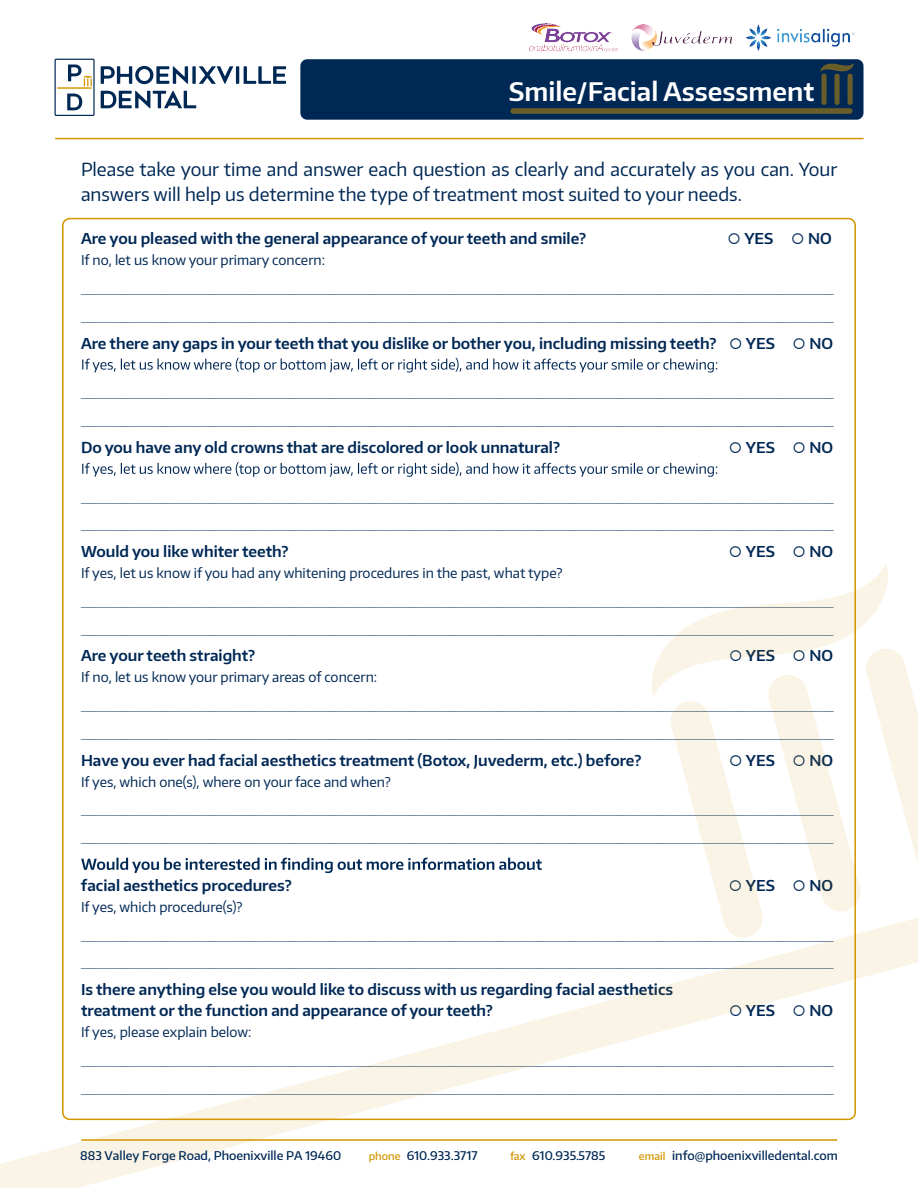
<style>
.page{position:relative;width:918px;height:1188px;background:#fff}
.page>*{position:absolute;margin:0;border:0;box-sizing:border-box;transform-origin:0 0}
.t1{font:600 25.5px "Encode Sans Normal";color:#fff}
.t2{font:18px/25.5px "Encode Sans Normal";color:#002855}
.t3{font:100 15px/27.8px "District Pro";color:#002855}
.t4{font:600 15px/21px "Encode Sans Normal";color:#002855}
.t5{font:13.5px "Encode Sans Normal";color:#002855}
.t6{font:500 12px "Encode Sans Normal";color:#002855}
.s1{font-size:10.5px;color:#d49600}
</style>
<div class="page">
<div style="left:300px;top:59px;width:564px;height:61px;background:#002855;border-radius:7px"></div>
<svg style="left:82px;top:358px;width:635px;height:15px"></svg>
<svg style="left:82px;top:462px;width:635px;height:15px"></svg>
<svg style="left:81px;top:858px;width:461px;height:15px"></svg>
<svg style="left:652px;top:563px;width:266px;height:343px"></svg>
<svg style="left:0;top:906px;width:918px;height:282px"></svg>
<hr style="left:55px;top:138px;width:809px;height:1px;background:#d49600">
<img style="left:530px;top:24px;width:87px;height:27px">
<img style="left:631px;top:25px;width:102px;height:26px">
<img style="left:746px;top:24px;width:109px;height:27px">
<div style="left:55px;top:59px;width:40px;height:57px;border:1px solid #002855"></div>
<hr style="left:57px;top:87px;width:35px;height:2px;background:#d49600">
<svg style="left:67px;top:94px;width:15px;height:16px"></svg>
<svg style="left:68px;top:65px;width:24px;height:21px"></svg>
<svg style="left:101px;top:91px;width:95px;height:17px"></svg>
<svg style="left:101px;top:66px;width:185px;height:18px"></svg>
<div style="left:822px;top:74px;width:5px;height:31px;background:#695e2a;border-radius:3px"></div>
<div style="left:835px;top:74px;width:5px;height:31px;background:#695e2a;border-radius:3px"></div>
<div style="left:848px;top:74px;width:5px;height:31px;background:#695e2a;border-radius:3px"></div>
<svg style="left:820px;top:63px;width:34px;height:9px"></svg>
<div style="left:510px;top:108px;width:343px;height:6px;background:#695e2a;border-radius:3px"></div>
<hr style="left:81px;top:1139px;width:756px;height:2px;background:#d49600">
<h1 class="t1" style="left:509px;top:74px;width:307px">Smile/Facial Assessment</h1>
<p class="t2" style="left:81px;top:156px;width:758px">Please take your time and answer each question as clearly and accurately as you can. Your answers will help us determine the type of treatment most suited to your needs.</p>
<p class="t4" style="left:81px;top:228px;width:507px">Are you pleased with the general appearance of your teeth and smile?</p>
<p class="t4" style="left:728px;top:228px;width:106px">○ YES ○ NO</p>
<p class="t5" style="left:81px;top:251px;width:246px">If no, let us know your primary concern:</p>
<p class="t3" style="left:81px;top:273px;width:754px">___________________________________________________________________________________________________ ___________________________________________________________________________________________________</p>
<p class="t4" style="left:81px;top:332px;width:754px">Are there any gaps in your teeth that you dislike or bother you, including missing teeth? ○ YES ○ NO</p>
<p class="t3" style="left:81px;top:377px;width:754px">___________________________________________________________________________________________________ ___________________________________________________________________________________________________</p>
<p class="t4" style="left:81px;top:436px;width:481px">Do you have any old crowns that are discolored or look unnatural?</p>
<p class="t4" style="left:729px;top:436px;width:106px">○ YES ○ NO</p>
<p class="t3" style="left:81px;top:481px;width:754px">___________________________________________________________________________________________________ ___________________________________________________________________________________________________</p>
<p class="t4" style="left:81px;top:540px;width:209px">Would you like whiter teeth?</p>
<p class="t4" style="left:729px;top:540px;width:106px">○ YES ○ NO</p>
<p class="t5" style="left:81px;top:564px;width:483px">If yes, let us know if you had any whitening procedures in the past, what type?</p>
<p class="t3" style="left:81px;top:586px;width:754px">___________________________________________________________________________________________________ ___________________________________________________________________________________________________</p>
<p class="t4" style="left:81px;top:645px;width:176px">Are your teeth straight?</p>
<p class="t4" style="left:729px;top:645px;width:106px">○ YES ○ NO</p>
<p class="t5" style="left:81px;top:668px;width:298px">If no, let us know your primary areas of concern:</p>
<p class="t3" style="left:81px;top:690px;width:754px">___________________________________________________________________________________________________ ___________________________________________________________________________________________________</p>
<p class="t4" style="left:81px;top:749px;width:562px">Have you ever had facial aesthetics treatment (Botox, Juvederm, etc.) before?</p>
<p class="t4" style="left:729px;top:749px;width:106px">○ YES ○ NO</p>
<p class="t5" style="left:81px;top:773px;width:311px">If yes, which one(s), where on your face and when?</p>
<p class="t3" style="left:81px;top:794px;width:754px">___________________________________________________________________________________________________ ___________________________________________________________________________________________________</p>
<p class="t4" style="left:81px;top:874px;width:212px">facial aesthetics procedures?</p>
<p class="t4" style="left:729px;top:874px;width:106px">○ YES ○ NO</p>
<p class="t5" style="left:81px;top:898px;width:163px">If yes, which procedure(s)?</p>
<p class="t3" style="left:81px;top:919px;width:754px">___________________________________________________________________________________________________ ___________________________________________________________________________________________________</p>
<p class="t4" style="left:81px;top:978px;width:594px">Is there anything else you would like to discuss with us regarding facial aesthetics treatment or the function and appearance of your teeth?</p>
<p class="t4" style="left:729px;top:999px;width:106px">○ YES ○ NO</p>
<p class="t5" style="left:81px;top:1023px;width:172px">If yes, please explain below:</p>
<p class="t3" style="left:81px;top:1045px;width:754px">___________________________________________________________________________________________________ ___________________________________________________________________________________________________</p>
<p class="t6" style="left:80px;top:1148px;width:263px">883 Valley Forge Road, Phoenixville PA 19460</p>
<p class="t6" style="left:369px;top:1148px;width:110px"><span class="s1">phone</span> 610.933.3717</p>
<p class="t6" style="left:510px;top:1148px;width:97px"><span class="s1">fax</span> 610.935.5785</p>
<p class="t6" style="left:639px;top:1148px;width:200px"><span class="s1">email</span> info@phoenixvilledental.com</p>
</div>
